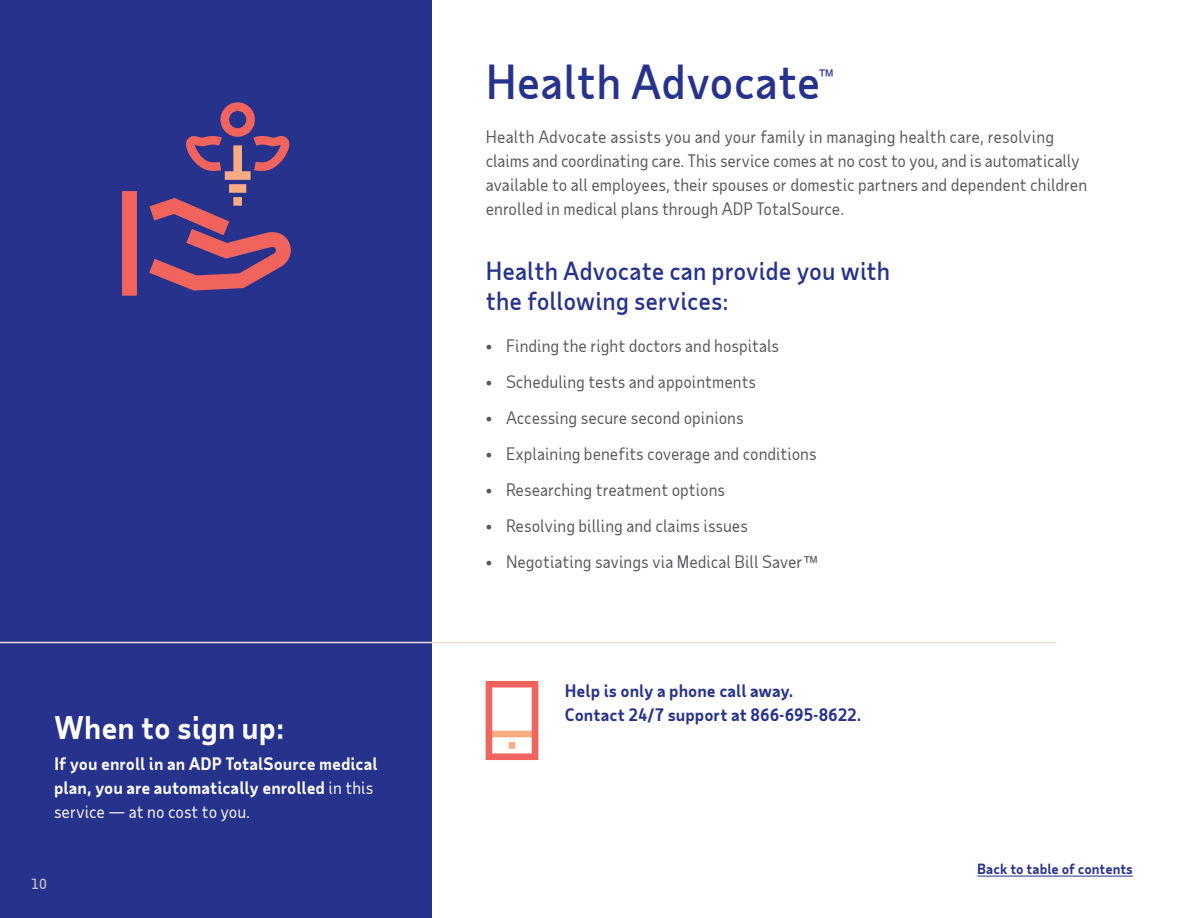
<style>
.page{position:relative;width:1188px;height:918px;background:#fff}
.page>*{position:absolute;margin:0;border:0;box-sizing:border-box;transform-origin:0 0}
.H2_-_Blue_30pt{font:500 45px "Taub Sans";color:#26328c}
.H3_-_White_20pt{font:700 30px "Taub Sans";color:#fff}
.H3_-_Blue_16pt{font:500 24px/30px "Taub Sans";color:#26328c}
.H2_-_Blue_30pt-2{font:17.55px "Arial";color:#26328c}
.Body_-_Gray{font:16.5px/24px "Taub Sans";color:#54565a}
.Body_-_White{font:700 16.5px/24px "Taub Sans";color:#fff}
.t1{font:700 16.5px/24px "Taub Sans";color:#26328c}
.t2{font:700 13.5px "Taub Sans";color:#26328c}
.t3{font:500 13.5px "Taub Sans";color:#c3c4c5}
.s1{font-weight:400}
.s2{font-family:"Arial"}
</style>
<div class="page">
<div style="left:0;top:0;width:432px;height:918px;background:#26328c"></div>
<svg style="left:122px;top:102px;width:169px;height:194px"></svg>
<svg style="left:486px;top:681px;width:52px;height:79px"></svg>
<hr style="left:0;top:642px;width:1056px;height:1px;background:#efdfd1">
<hr style="left:977px;top:876px;width:156px;height:1px;background:#26328c">
<h3 class="H3_-_White_20pt" style="left:54px;top:708px;width:232px">When to sign up:</h3>
<p class="Body_-_White" style="left:54px;top:751px;width:325px">If you enroll in an ADP TotalSource medical plan, you are automatically enrolled <span class="s1">in this service — at no cost to you.</span></p>
<p class="t3" style="left:31px;top:875px;width:17px">10</p>
<h2 class="H2_-_Blue_30pt" style="left:486px;top:53px;width:336px">Health Advocate</h2>
<h2 class="H2_-_Blue_30pt-2" style="left:818px;top:64px;width:19px">™</h2>
<p class="Body_-_Gray" style="left:486px;top:125px;width:603px">Health Advocate assists you and your family in managing health care, resolving claims and coordinating care. This service comes at no cost to you, and is automatically available to all employees, their spouses or domestic partners and dependent children enrolled in medical plans through ADP TotalSource.</p>
<h3 class="H3_-_Blue_16pt" style="left:486px;top:256px;width:406px">Health Advocate can provide you with the following services:</h3>
<p class="Body_-_Gray" style="left:486px;top:333px;width:295px">• Finding the right doctors and hospitals</p>
<p class="Body_-_Gray" style="left:486px;top:369px;width:272px">• Scheduling tests and appointments</p>
<p class="Body_-_Gray" style="left:486px;top:405px;width:259px">• Accessing secure second opinions</p>
<p class="Body_-_Gray" style="left:486px;top:441px;width:332px">• Explaining benefits coverage and conditions</p>
<p class="Body_-_Gray" style="left:486px;top:477px;width:241px">• Researching treatment options</p>
<p class="Body_-_Gray" style="left:486px;top:513px;width:264px">• Resolving billing and claims issues</p>
<p class="Body_-_Gray" style="left:486px;top:549px;width:335px">• Negotiating savings via Medical Bill Saver<span class="s2">™</span></p>
<p class="t1" style="left:565px;top:678px;width:298px">Help is only a phone call away.<br>Contact 24/7 support at 866-695-8622.</p>
<p class="t2" style="left:977px;top:860px;width:157px">Back to table of contents</p>
</div>
